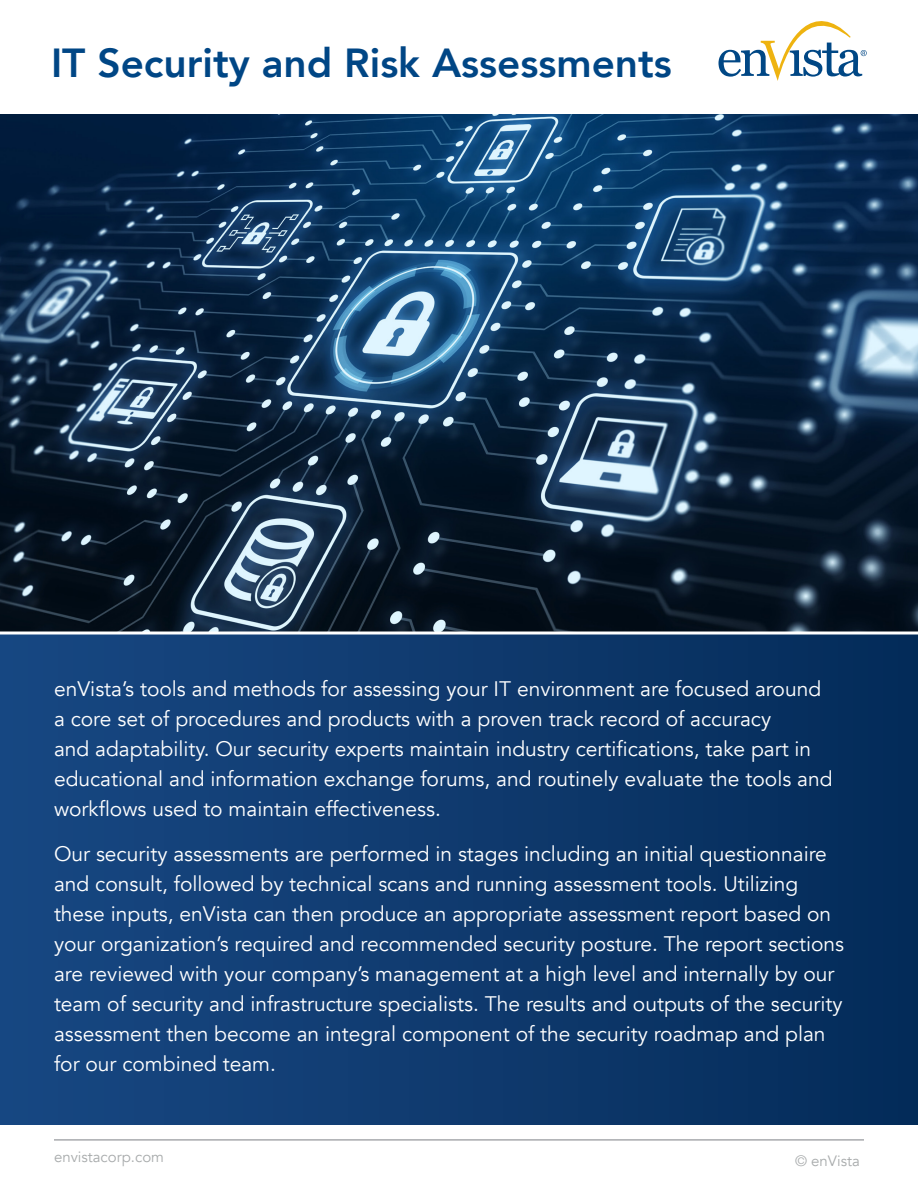
<style>
.page{position:relative;width:918px;height:1188px;background:#fff}
.page>*{position:absolute;margin:0;border:0;box-sizing:border-box;transform-origin:0 0}
.t1{font:800 40.5px "Avenir";color:#004685}
.t2{font:21px/30px "Avenir";color:#fff}
.t3{font:15px "Avenir";color:#a8abac}
</style>
<div class="page">
<img style="left:0;top:114px;width:918px;height:518px">
<div style="left:0;top:634px;width:918px;height:491px;background:linear-gradient(to right,#184883,#042c59)"></div>
<hr style="left:54px;top:1139px;width:810px;height:2px;background:#a8aaad">
<svg style="left:718px;top:21px;width:149px;height:60px"></svg>
<h1 class="t1" style="left:51px;top:31px;width:622px">IT Security and Risk Assessments</h1>
<p class="t2" style="left:54px;top:674px;width:780px">enVista’s tools and methods for assessing your IT environment are focused around a core set of procedures and products with a proven track record of accuracy<br>and adaptability. Our security experts maintain industry certifications, take part in educational and information exchange forums, and routinely evaluate the tools and workflows used to maintain effectiveness.</p>
<p class="t2" style="left:54px;top:839px;width:792px">Our security assessments are performed in stages including an initial questionnaire and consult, followed by technical scans and running assessment tools. Utilizing these inputs, enVista can then produce an appropriate assessment report based on your organization’s required and recommended security posture. The report sections are reviewed with your company’s management at a high level and internally by our team of security and infrastructure specialists. The results and outputs of the security assessment then become an integral component of the security roadmap and plan for our combined team.</p>
<p class="t3" style="left:54px;top:1148px;width:112px">envistacorp.com</p>
<p class="t3" style="left:795px;top:1151px;width:66px">© enVista</p>
</div>
